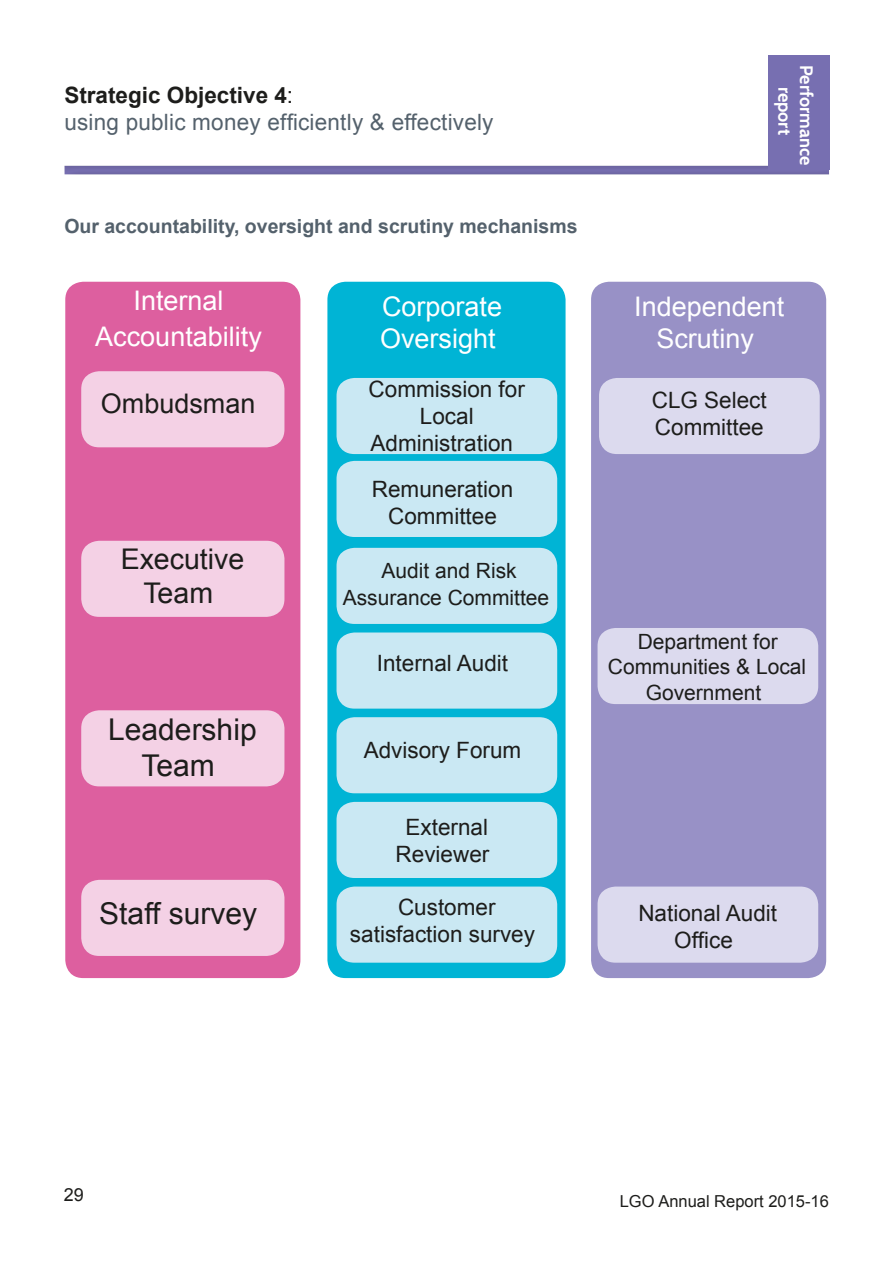
<style>
.page{position:relative;width:893px;height:1263px;background:#fff}
.page>*{position:absolute;margin:0;border:0;box-sizing:border-box;transform-origin:0 0}
.t1{font:30px/36px "Arial";color:#1d1d1b;text-align:center}
.t2{font:28.5px/34.2px "Arial";color:#1d1d1b;text-align:center}
.t3{font:27px/32.4px "Arial";color:#fff}
.t4{font:27px "Arial";color:#1d1d1b}
.t5{font:22.5px/27px "Arial";color:#1d1d1b;text-align:center}
.t6{font:22.5px "Arial";letter-spacing:.01em;color:#54616c}
.t7{font:700 22.5px "Arial";color:#1d1d1b}
.t8{font:21px/25.2px "Arial";color:#1d1d1b;text-align:center}
.t9{font:700 19.5px "Arial";color:#54616c}
.t10{font:700 18px/21.6px "Cabin";color:#fff;text-align:center}
.t11{font:18px "Arial";color:#1d1d1b}
.t12{font:16.5px "Arial";color:#1d1d1b}
.s1{font-weight:400}
</style>
<div class="page">
<div style="left:50px;top:154px;width:792px;height:21px;background:#1d1d1b;opacity:.27"></div>
<div style="left:768px;top:55px;width:61px;height:115px;background:#776fb1"></div>
<div style="left:65px;top:282px;width:235px;height:696px;background:#dd5f9f;border-radius:18px"></div>
<div style="left:81px;top:371px;width:203px;height:76px;background:#f4d1e5;border-radius:18px"></div>
<div style="left:81px;top:541px;width:203px;height:76px;background:#f4d1e5;border-radius:18px"></div>
<div style="left:81px;top:880px;width:203px;height:76px;background:#f4d1e5;border-radius:18px"></div>
<div style="left:81px;top:710px;width:203px;height:76px;background:#f4d1e5;border-radius:18px"></div>
<div style="left:327px;top:282px;width:239px;height:696px;background:#00b4d5;border-radius:18px"></div>
<div style="left:336px;top:378px;width:221px;height:76px;background:#cae8f3;border-radius:18px"></div>
<div style="left:336px;top:461px;width:221px;height:76px;background:#cae8f3;border-radius:18px"></div>
<div style="left:336px;top:632px;width:221px;height:77px;background:#cae8f3;border-radius:18px"></div>
<div style="left:336px;top:548px;width:221px;height:76px;background:#cae8f3;border-radius:18px"></div>
<div style="left:336px;top:717px;width:221px;height:76px;background:#cae8f3;border-radius:18px"></div>
<div style="left:336px;top:802px;width:221px;height:76px;background:#cae8f3;border-radius:18px"></div>
<div style="left:336px;top:886px;width:221px;height:77px;background:#cae8f3;border-radius:18px"></div>
<div style="left:591px;top:282px;width:235px;height:696px;background:#9891c6;border-radius:18px"></div>
<div style="left:599px;top:378px;width:221px;height:76px;background:#dcdaee;border-radius:18px"></div>
<div style="left:597px;top:628px;width:221px;height:76px;background:#dcdaee;border-radius:18px"></div>
<div style="left:597px;top:886px;width:221px;height:77px;background:#dcdaee;border-radius:18px"></div>
<p class="t7" style="left:64px;top:79px;width:230px">Strategic Objective 4<span class="s1">:</span></p>
<p class="t6" style="left:64px;top:107px;width:431px">using public money efficiently &amp; effectively</p>
<p class="t9" style="left:64px;top:212px;width:515px">Our accountability, oversight and scrutiny mechanisms</p>
<p class="t3" style="left:134px;top:284px;width:92px">Internal</p>
<p class="t3" style="left:95px;top:320px;width:168px">Accountability</p>
<p class="t4" style="left:101px;top:385px;width:156px">Ombudsman</p>
<p class="t2" style="left:121px;top:542px;width:125px">Executive<br>Team</p>
<p class="t1" style="left:108px;top:711px;width:150px">Leadership<br>Team</p>
<p class="t1" style="left:99px;top:895px;width:159px">Staff survey</p>
<p class="t3" style="left:380px;top:290px;width:124px">Corporate<br>Oversight</p>
<p class="t5" style="left:369px;top:376px;width:158px">Commission for<br>Local<br>Administration</p>
<p class="t5" style="left:372px;top:475px;width:143px">Remuneration</p>
<p class="t5" style="left:388px;top:502px;width:110px">Committee</p>
<p class="t8" style="left:343px;top:557px;width:208px;line-height:27px">Audit and Risk<br>Assurance Committee</p>
<p class="t5" style="left:377px;top:649px;width:133px">Internal Audit</p>
<p class="t5" style="left:364px;top:736px;width:159px">Advisory Forum</p>
<p class="t5" style="left:396px;top:813px;width:95px">External<br>Reviewer</p>
<p class="t5" style="left:350px;top:893px;width:187px">Customer satisfaction survey</p>
<p class="t10" style="left:817px;top:65px;width:101px;rotate:90deg">Performance report</p>
<p class="t3" style="left:634px;top:290px;width:152px;text-align:center">Independent<br>Scrutiny</p>
<p class="t5" style="left:652px;top:386px;width:117px;text-align:left">CLG Select<br>Committee</p>
<p class="t8" style="left:608px;top:629px;width:200px">Department for<br>Communities &amp; Local<br>Government</p>
<p class="t5" style="left:638px;top:899px;width:140px">National Audit<br>Office</p>
<p class="t11" style="left:64px;top:1182px;width:22px">29</p>
<p class="t12" style="left:620px;top:1190px;width:211px">LGO Annual Report 2015-16</p>
</div>
